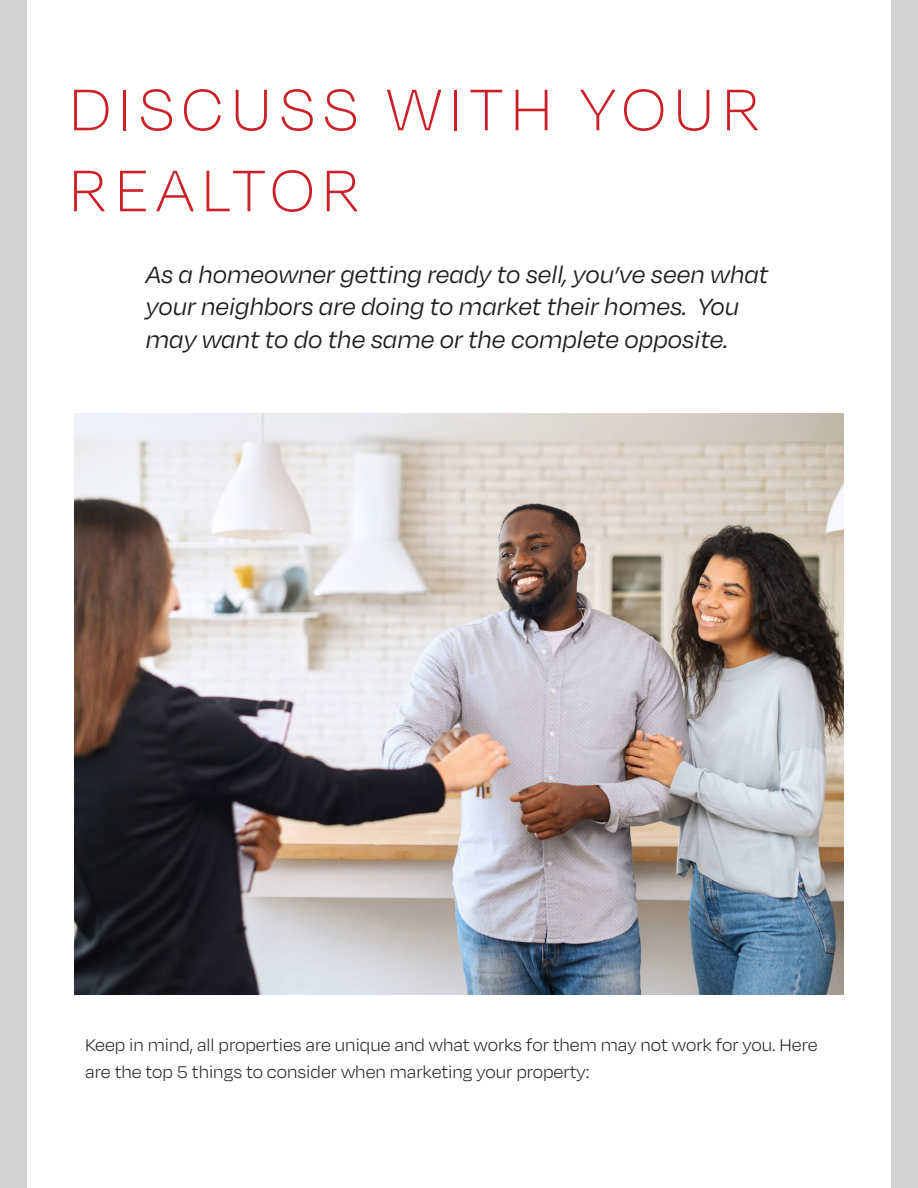
<style>
.page{position:relative;width:918px;height:1188px;background:#fff}
.page>*{position:absolute;margin:0;border:0;box-sizing:border-box;transform-origin:0 0}
.t1{font:100 67.5px/81px "Degular";letter-spacing:.1em;color:#cb2027}
.t2{font:italic 27px/32.4px "Degular";color:#231f20}
.t3{font:300 19.5px/27px "Degular";color:#231f20}
</style>
<div class="page">
<div style="left:0;top:0;width:27px;height:1188px;background:#d3d2d2"></div>
<div style="left:891px;top:0;width:27px;height:1188px;background:#d3d2d2"></div>
<img style="left:75px;top:414px;width:768px;height:581px">
<p class="t1" style="left:69px;top:67px;width:694px">DISCUSS WITH YOUR<br>REALTOR</p>
<p class="t2" style="left:146px;top:257px;width:624px">As a homeowner getting ready to sell, you’ve seen what your neighbors are doing to market their homes. You may want to do the same or the complete opposite.</p>
<p class="t3" style="left:85px;top:1031px;width:734px">Keep in mind, all properties are unique and what works for them may not work for you. Here are the top 5 things to consider when marketing your property:</p>
</div>
